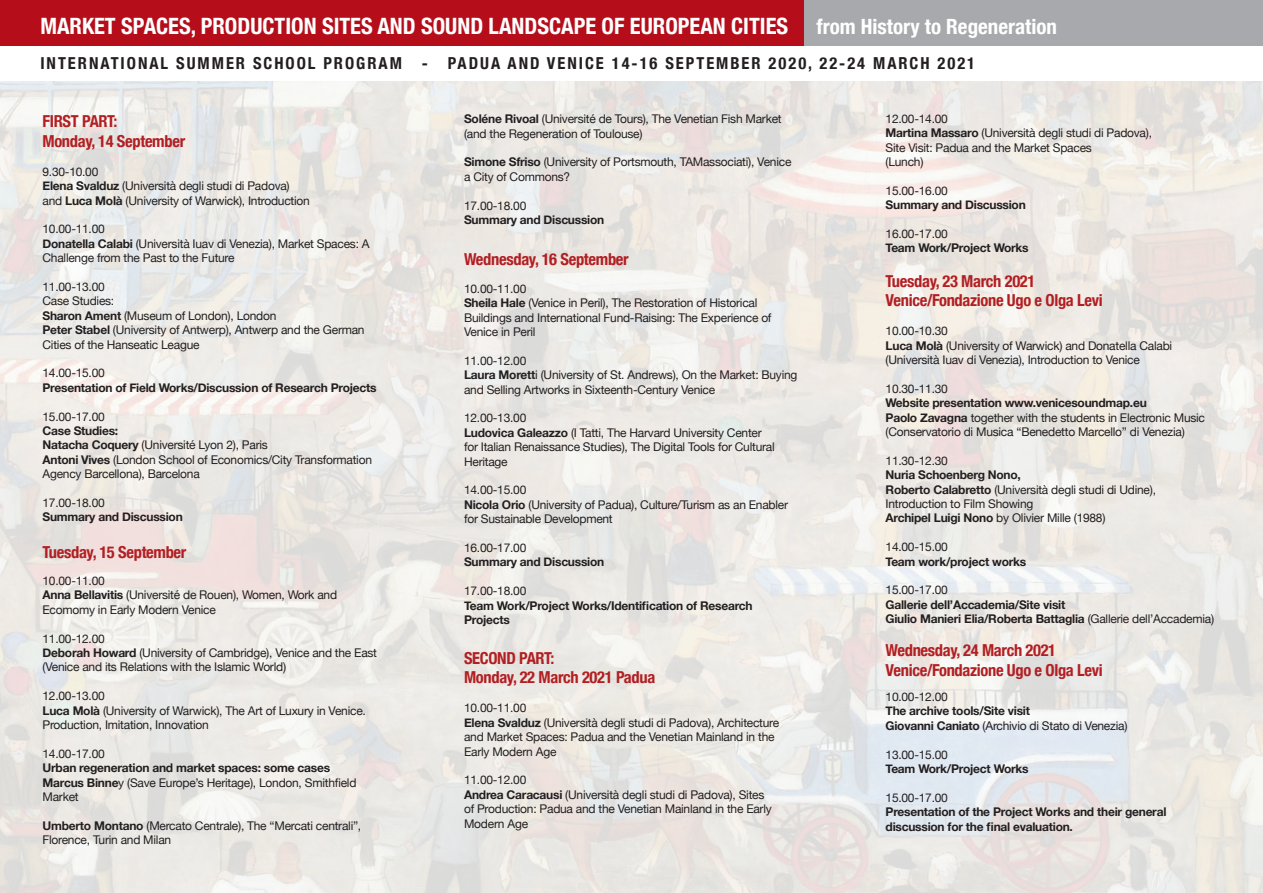
<style>
.page{position:relative;width:1263px;height:893px;background:#fff}
.page>*{position:absolute;margin:0;border:0;box-sizing:border-box;transform-origin:0 0}
.t1{font:700 condensed 22.5px "Helvetica Neue";color:#fff}
.t2{font:700 condensed 21px "Helvetica Neue";color:#fff}
.t3{font:700 condensed 16.5px "Helvetica Neue";letter-spacing:-.02em;color:#b21f23}
.t4{font:700 condensed 16.5px "Helvetica Neue";letter-spacing:.12em;color:#231f20}
.t5{font:12px/14.4px "Helvetica Neue";letter-spacing:-.02em;color:#231f20}
.t6{font:700 12px/14.4px "Helvetica Neue";letter-spacing:-.02em;color:#231f20}
.s1{font-weight:700}
.s2{font-weight:400}
</style>
<div class="page">
<img style="left:0;top:81px;width:1263px;height:812px">
<div style="left:0;top:0;width:805px;height:46px;background:#b50e1a"></div>
<div style="left:805px;top:0;width:458px;height:46px;background:#a8a9ad"></div>
<p class="t1" style="left:40px;top:7px;width:749px">MARKET SPACES, PRODUCTION SITES AND SOUND LANDSCAPE OF EUROPEAN CITIES</p>
<p class="t2" style="left:817px;top:9px;width:242px">from History to Regeneration</p>
<p class="t4" style="left:40px;top:50px;width:936px">INTERNATIONAL SUMMER SCHOOL PROGRAM - PADUA AND VENICE 14-16 SEPTEMBER 2020, 22-24 MARCH 2021</p>
<p class="t3" style="left:43px;top:108px;width:76px">FIRST PART:</p>
<p class="t3" style="left:43px;top:127px;width:144px">Monday, 14 September</p>
<p class="t5" style="left:43px;top:163px;width:57px">9.30-10.00</p>
<p class="t5" style="left:43px;top:178px;width:249px"><span class="s1">Elena Svalduz</span> (Università degli studi di Padova)</p>
<p class="t5" style="left:43px;top:192px;width:269px">and <span class="s1">Luca Molà</span> (University of Warwick), Introduction</p>
<p class="t5" style="left:43px;top:221px;width:64px">10.00-11.00</p>
<p class="t5" style="left:43px;top:235px;width:329px"><span class="s1">Donatella Calabi</span> (Università Iuav di Venezia), Market Spaces: A<br>Challenge from the Past to the Future</p>
<p class="t5" style="left:43px;top:279px;width:64px">11.00-13.00</p>
<p class="t5" style="left:43px;top:293px;width:73px">Case Studies:</p>
<p class="t5" style="left:43px;top:307px;width:235px"><span class="s1">Sharon Ament</span> (Museum of London), London</p>
<p class="t5" style="left:43px;top:322px;width:324px"><span class="s1">Peter Stabel</span> (University of Antwerp), Antwerp and the German<br>Cities of the Hanseatic League</p>
<p class="t5" style="left:43px;top:365px;width:64px">14.00-15.00</p>
<p class="t6" style="left:43px;top:380px;width:336px">Presentation of Field Works/Discussion of Research Projects</p>
<p class="t5" style="left:43px;top:408px;width:64px">15.00-17.00</p>
<p class="t6" style="left:43px;top:423px;width:77px">Case Studies:</p>
<p class="t5" style="left:43px;top:437px;width:227px"><span class="s1">Natacha Coquery</span> (Université Lyon 2), Paris</p>
<p class="t5" style="left:43px;top:451px;width:331px"><span class="s1">Antoni Vives</span> (London School of Economics/City Transformation<br>Agency Barcellona), Barcelona</p>
<p class="t5" style="left:43px;top:495px;width:64px">17.00-18.00</p>
<p class="t6" style="left:43px;top:509px;width:142px">Summary and Discussion</p>
<p class="t3" style="left:43px;top:538px;width:145px">Tuesday, 15 September</p>
<p class="t5" style="left:43px;top:573px;width:64px">10.00-11.00</p>
<p class="t5" style="left:43px;top:587px;width:296px"><span class="s1">Anna Bellavitis</span> (Université de Rouen), Women, Work and<br>Ecomomy in Early Modern Venice</p>
<p class="t5" style="left:43px;top:630px;width:64px">11.00-12.00</p>
<p class="t5" style="left:43px;top:645px;width:336px"><span class="s1">Deborah Howard</span> (University of Cambridge), Venice and the East (Venice and its Relations with the Islamic World)</p>
<p class="t5" style="left:43px;top:688px;width:64px">12.00-13.00</p>
<p class="t5" style="left:43px;top:702px;width:325px"><span class="s1">Luca Molà</span> (University of Warwick), The Art of Luxury in Venice.<br>Production, Imitation, Innovation</p>
<p class="t5" style="left:43px;top:745px;width:64px">14.00-17.00</p>
<p class="t6" style="left:43px;top:760px;width:289px">Urban regeneration and market spaces: some cases</p>
<p class="t5" style="left:43px;top:774px;width:315px"><span class="s1">Marcus Binne</span>y (Save Europe’s Heritage), London, Smithfield<br>Market</p>
<p class="t5" style="left:43px;top:817px;width:320px"><span class="s1">Umberto Montano</span> (Mercato Centrale), The “Mercati centrali”,<br>Florence, Turin and Milan</p>
<p class="t5" style="left:464px;top:111px;width:319px"><span class="s1">Soléne Rivoal</span> (Université de Tours), The Venetian Fish Market (and the Regeneration of Toulouse)</p>
<p class="t5" style="left:464px;top:154px;width:329px"><span class="s1">Simone Sfriso</span> (University of Portsmouth, TAMassociati), Venice a City of Commons?</p>
<p class="t5" style="left:464px;top:197px;width:64px">17.00-18.00</p>
<p class="t6" style="left:464px;top:212px;width:142px">Summary and Discussion</p>
<p class="t3" style="left:464px;top:246px;width:166px">Wednesday, 16 September</p>
<p class="t5" style="left:464px;top:281px;width:64px">10.00-11.00</p>
<p class="t5" style="left:464px;top:295px;width:309px"><span class="s1">Sheila Hale</span> (Venice in Peril), The Restoration of Historical<br>Buildings and International Fund-Raising: The Experience of<br>Venice in Peril</p>
<p class="t5" style="left:464px;top:353px;width:64px">11.00-12.00</p>
<p class="t5" style="left:464px;top:367px;width:335px"><span class="s1">Laura Morett</span>i (University of St. Andrews), On the Market: Buying and Selling Artworks in Sixteenth-Century Venice</p>
<p class="t5" style="left:464px;top:410px;width:64px">12.00-13.00</p>
<p class="t5" style="left:464px;top:425px;width:312px"><span class="s1">Ludovica Galeazzo</span> (I Tatti, The Harvard University Center for Italian Renaissance Studies), The Digital Tools for Cultural<br>Heritage</p>
<p class="t5" style="left:464px;top:482px;width:64px">14.00-15.00</p>
<p class="t5" style="left:464px;top:497px;width:326px"><span class="s1">Nicola Orio</span> (University of Padua), Culture/Turism as an Enabler for Sustainable Development</p>
<p class="t5" style="left:464px;top:540px;width:64px">16.00-17.00</p>
<p class="t6" style="left:464px;top:554px;width:142px">Summary and Discussion</p>
<p class="t5" style="left:464px;top:583px;width:64px">17.00-18.00</p>
<p class="t6" style="left:464px;top:598px;width:290px">Team Work/Project Works/Identification of Research<br>Projects</p>
<p class="t3" style="left:464px;top:644px;width:92px">SECOND PART:</p>
<p class="t3" style="left:464px;top:664px;width:193px">Monday, 22 March 2021 Padua</p>
<p class="t5" style="left:464px;top:700px;width:64px">10.00-11.00</p>
<p class="t5" style="left:464px;top:714px;width:317px"><span class="s1">Elena Svalduz</span> (Università degli studi di Padova), Architecture and Market Spaces: Padua and the Venetian Mainland in the<br>Early Modern Age</p>
<p class="t5" style="left:464px;top:772px;width:64px">11.00-12.00</p>
<p class="t5" style="left:464px;top:786px;width:309px"><span class="s1">Andrea Caracausi</span> (Università degli studi di Padova), Sites of Production: Padua and the Venetian Mainland in the Early<br>Modern Age</p>
<p class="t5" style="left:885px;top:111px;width:64px">12.00-14.00</p>
<p class="t5" style="left:885px;top:125px;width:268px"><span class="s1">Martina Massaro</span> (Università degli studi di Padova),</p>
<p class="t5" style="left:885px;top:139px;width:208px">Site Visit: Padua and the Market Spaces</p>
<p class="t5" style="left:885px;top:154px;width:39px">(Lunch)</p>
<p class="t5" style="left:885px;top:183px;width:64px">15.00-16.00</p>
<p class="t6" style="left:885px;top:197px;width:142px">Summary and Discussion</p>
<p class="t5" style="left:885px;top:226px;width:64px">16.00-17.00</p>
<p class="t6" style="left:885px;top:240px;width:145px">Team Work/Project Works</p>
<p class="t3" style="left:885px;top:267px;width:151px">Tuesday, 23 March 2021</p>
<p class="t3" style="left:885px;top:287px;width:219px">Venice/Fondazione Ugo e Olga Levi</p>
<p class="t5" style="left:885px;top:323px;width:64px">10.00-10.30</p>
<p class="t5" style="left:885px;top:337px;width:288px"><span class="s1">Luca Molà</span> (University of Warwick) and Donatella Calabi (Università Iuav di Venezia), Introduction to Venice</p>
<p class="t5" style="left:885px;top:381px;width:64px">10.30-11.30</p>
<p class="t6" style="left:885px;top:395px;width:263px">Website presentation www.venicesoundmap.eu</p>
<p class="t5" style="left:885px;top:409px;width:321px"><span class="s1">Paolo Zavagna</span> together with the students in Electronic Music (Conservatorio di Musica “Benedetto Marcello” di Venezia)</p>
<p class="t5" style="left:885px;top:453px;width:64px">11.30-12.30</p>
<p class="t6" style="left:885px;top:467px;width:137px">Nuria Schoenberg Nono,</p>
<p class="t5" style="left:885px;top:481px;width:272px"><span class="s1">Roberto Calabretto</span> (Università degli studi di Udine),</p>
<p class="t5" style="left:885px;top:496px;width:149px">Introduction to Film Showing</p>
<p class="t5" style="left:885px;top:510px;width:221px"><span class="s1">Archipel Luigi Nono</span> by Olivier Mille (1988)</p>
<p class="t5" style="left:885px;top:539px;width:64px">14.00-15.00</p>
<p class="t6" style="left:885px;top:554px;width:142px">Team work/project works</p>
<p class="t5" style="left:885px;top:582px;width:64px">15.00-17.00</p>
<p class="t6" style="left:885px;top:597px;width:181px">Gallerie dell’Accademia/Site visit</p>
<p class="t6" style="left:885px;top:611px;width:330px">Giulio Manieri Elia/Roberta Battaglia <span class="s2">(Gallerie dell’Accademia)</span></p>
<p class="t3" style="left:885px;top:636px;width:172px">Wednesday, 24 March 2021</p>
<p class="t3" style="left:885px;top:656px;width:219px">Venice/Fondazione Ugo e Olga Levi</p>
<p class="t5" style="left:885px;top:689px;width:64px">10.00-12.00</p>
<p class="t6" style="left:885px;top:703px;width:146px">The archive tools/Site visit</p>
<p class="t5" style="left:885px;top:717px;width:243px"><span class="s1">Giovanni Caniato</span> (Archivio di Stato di Venezia)</p>
<p class="t5" style="left:885px;top:746px;width:64px">13.00-15.00</p>
<p class="t6" style="left:885px;top:761px;width:145px">Team Work/Project Works</p>
<p class="t5" style="left:885px;top:789px;width:64px">15.00-17.00</p>
<p class="t6" style="left:885px;top:804px;width:282px">Presentation of the Project Works and their general discussion for the final evaluation.</p>
</div>
